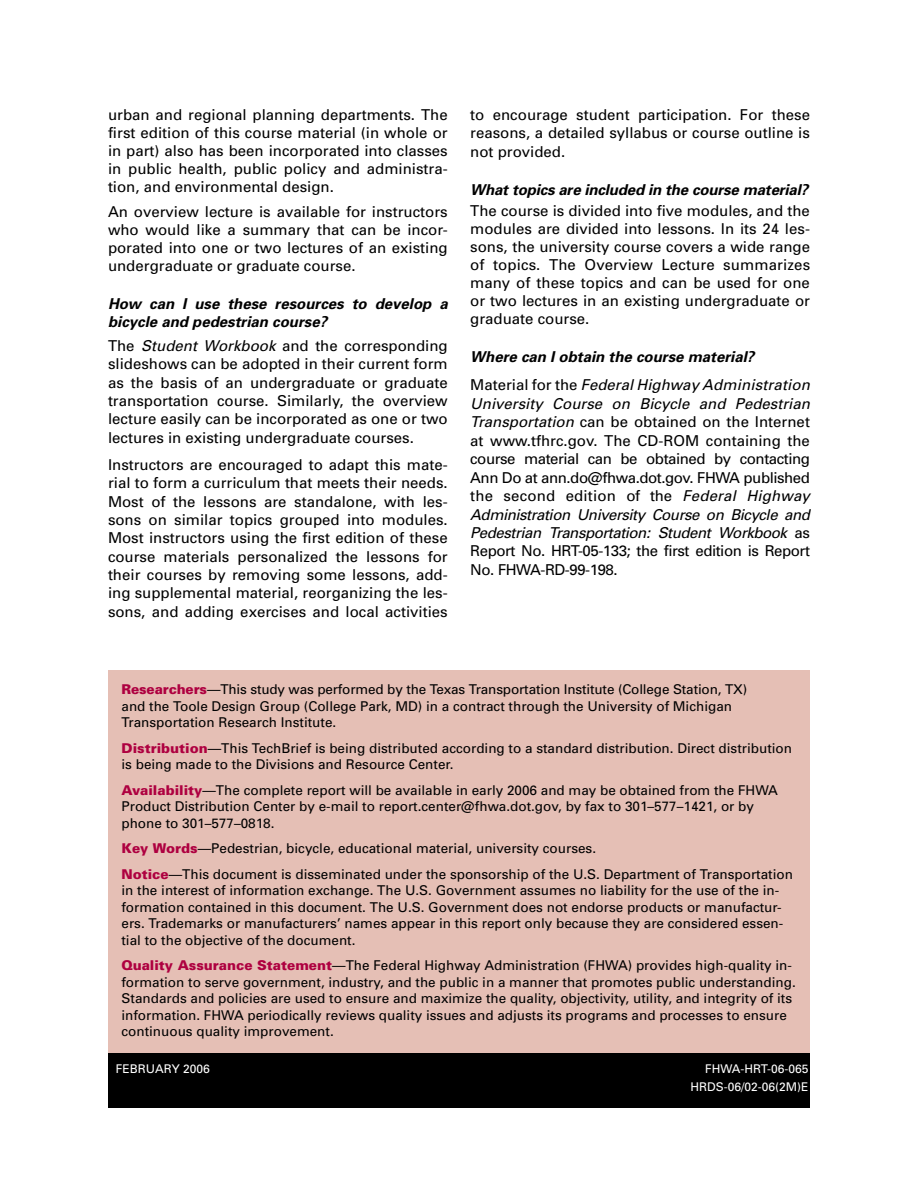
<style>
.page{position:relative;width:918px;height:1188px;background:#fff}
.page>*{position:absolute;margin:0;border:0;box-sizing:border-box;transform-origin:0 0}
.t1{font:15px/18.5px "Univers";color:#000;text-align:justify}
.t2{font:italic 700 15px/18px "Univers";color:#000}
.t3{font:13.5px/16.5px "Univers";color:#000}
.t4{font:12px/18px "Univers";color:#fff;text-align:right}
.s1{font-style:italic}
.s2{font-weight:400;font-style:normal}
.s3{font-weight:400}
.s4{font-weight:900;color:#ae0040}
</style>
<div class="page">
<div style="left:108px;top:670px;width:702px;height:383px;background:#e5bfb5"></div>
<div style="left:108px;top:1053px;width:702px;height:55px;background:#000"></div>
<p class="t1" style="left:108px;top:106px;width:341px;line-height:18px">urban and regional planning departments. The first edition of this course material (in whole or in part) also has been incorporated into classes in public health, public policy and administra&shy;tion, and environmental design.</p>
<p class="t1" style="left:108px;top:202px;width:341px;line-height:18px">An overview lecture is available for instructors who would like a summary that can be incor&shy;porated into one or two lectures of an existing undergraduate or graduate course.</p>
<p class="t2" style="left:108px;top:294px;width:341px">How can I use these resources to develop a bicycle and pedestrian course?</p>
<p class="t1" style="left:108px;top:336px;width:341px">The <span class="s1">Student Workbook</span> and the corresponding slideshows can be adopted in their current form as the basis of an undergraduate or graduate transportation course. Similarly, the overview lecture easily can be incorporated as one or two lectures in existing undergraduate courses.</p>
<p class="t1" style="left:108px;top:455px;width:341px">Instructors are encouraged to adapt this mate&shy;rial to form a curriculum that meets their needs.<br>Most of the lessons are standalone, with les&shy;sons on similar topics grouped into modules.<br>Most instructors using the first edition of these course materials personalized the lessons for their courses by removing some lessons, add&shy;ing supplemental material, reorganizing the les&shy;sons, and adding exercises and local activities</p>
<p class="t1" style="left:470px;top:105px;width:341px">to encourage student participation. For these reasons, a detailed syllabus or course outline is not provided.</p>
<p class="t2" style="left:470px;top:180px;width:340px">What topics are included in the course material?</p>
<p class="t1" style="left:470px;top:202px;width:341px;line-height:18px">The course is divided into five modules, and the modules are divided into lessons. In its 24 les&shy;sons, the university course covers a wide range of topics. The Overview Lecture summarizes many of these topics and can be used for one or two lectures in an existing undergraduate or graduate course.</p>
<p class="t2" style="left:470px;top:342px;width:341px;line-height:28.5px">Where can I obtain the course material?<br><span class="s2">Material for the</span> <span class="s3">Federal Highway Administration</span></p>
<p class="t1" style="left:470px;top:394px;width:341px"><span class="s1">University Course on Bicycle and Pedestrian Transportation</span> can be obtained on the Internet at www.tfhrc.gov. The CD-ROM containing the course material can be obtained by contacting Ann Do at ann.do@fhwa.dot.gov. FHWA published the second edition of the <span class="s1">Federal Highway Administration University Course on Bicycle and Pedestrian Transportation: Student Workbook</span> as Report No. HRT-05-133; the first edition is Report No. FHWA-RD-99-198.</p>
<p class="t3" style="left:121px;top:681px;width:627px"><span class="s4">Researchers</span>—This study was performed by the Texas Transportation Institute (College Station, TX) and the Toole Design Group (College Park, MD) in a contract through the University of Michigan<br>Transportation Research Institute.</p>
<p class="t3" style="left:122px;top:740px;width:672px"><span class="s4">Distribution</span>—This TechBrief is being distributed according to a standard distribution. Direct distribution is being made to the Divisions and Resource Center.</p>
<p class="t3" style="left:122px;top:782px;width:658px"><span class="s4">Availability</span>—The complete report will be available in early 2006 and may be obtained from the FHWA<br>Product Distribution Center by e-mail to report.center@fhwa.dot.gov, by fax to 301–577–1421, or by phone to 301–577–0818.</p>
<p class="t3" style="left:122px;top:836px;width:673px;line-height:25.5px"><span class="s4">Key Words</span>—Pedestrian, bicycle, educational material, university courses.<br><span class="s4">Notice</span>—This document is disseminated under the sponsorship of the U.S. Department of Transportation</p>
<p class="t3" style="left:122px;top:882px;width:663px">in the interest of information exchange. The U.S. Government assumes no liability for the use of the in&shy;formation contained in this document. The U.S. Government does not endorse products or manufactur&shy;ers. Trademarks or manufacturers’ names appear in this report only because they are considered essen&shy;tial to the objective of the document.</p>
<p class="t3" style="left:122px;top:957px;width:676px"><span class="s4">Quality Assurance Statement</span>—The Federal Highway Administration (FHWA) provides high-quality in&shy;formation to serve government, industry, and the public in a manner that promotes public understanding.<br>Standards and policies are used to ensure and maximize the quality, objectivity, utility, and integrity of its information. FHWA periodically reviews quality issues and adjusts its programs and processes to ensure continuous quality improvement.</p>
<p class="t4" style="left:116px;top:1060px;width:95px">FEBRUARY 2006</p>
<p class="t4" style="left:690px;top:1060px;width:120px">FHWA-HRT-06-065<br>HRDS-06/02-06(2M)E</p>
</div>
